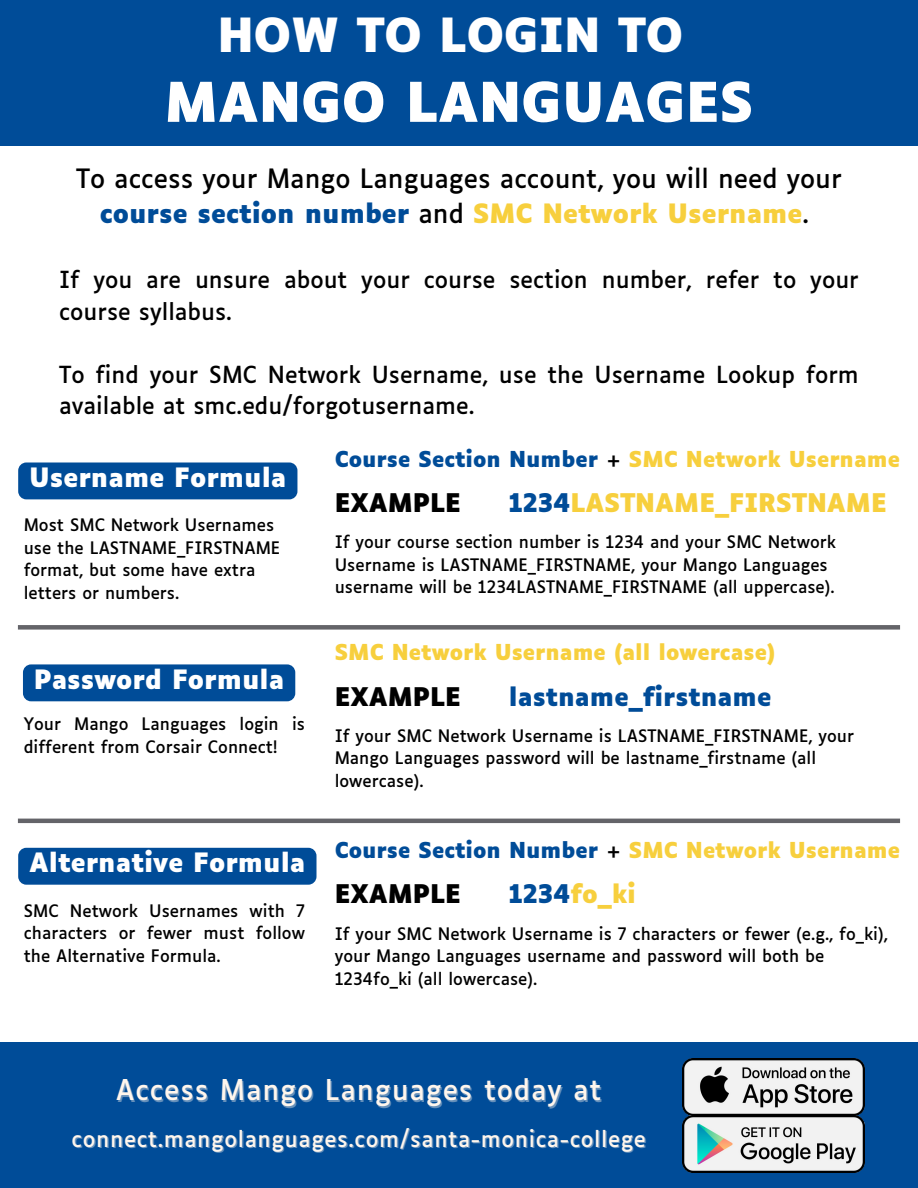
<style>
.page{position:relative;width:918px;height:1188px;background:#fff}
.page>*{position:absolute;margin:0;border:0;box-sizing:border-box;transform-origin:0 0}
.t1{font:700 52.5px "Luciole";color:#fff}
.t2{font:700 45px "Luciole";color:#fff}
.t3{font:27.45px "Luciole";letter-spacing:.03em;color:#fff6ed}
.t4{font:25.5px/34.8px "Luciole";color:#000;text-align:center}
.t5{font:700 25.5px "Luciole";color:#fff}
.t6{font:700 24.6px "Luciole";color:#f7cf3d}
.t7{font:700 24.6px "Luciole";color:#000}
.t8{font:700 24.6px "Luciole";color:#004c98}
.t9{font:22.5px/31.5px "Luciole";color:#000}
.t10{font:21.45px "Luciole";letter-spacing:.03em;color:#fff6ed}
.t11{font:700 21px "Luciole";color:#004c98}
.t12{font:700 21px "Luciole";color:#f7cf3d}
.t13{font:16.5px/22.5px "Luciole";color:#000}
.s1{font-weight:700;color:#004c98}
.s2{font-weight:700;color:#f7cf3d}
.s3{font-weight:400;color:#000}
.s4{color:#f7cf3d}
.s5{color:#004c98}
</style>
<div class="page">
<div style="left:0;top:0;width:918px;height:145px;background:#004c98"></div>
<div style="left:0;top:1043px;width:918px;height:145px;background:#004c98"></div>
<img style="left:683px;top:1058px;width:182px;height:115px">
<div style="left:18px;top:625px;width:882px;height:5px;background:#646469"></div>
<div style="left:18px;top:463px;width:279px;height:36px;background:#004c98;border-radius:8px"></div>
<div style="left:23px;top:664px;width:272px;height:37px;background:#004c98;border-radius:8px"></div>
<div style="left:18px;top:848px;width:299px;height:37px;background:#004c98;border-radius:8px"></div>
<hr style="left:18px;top:819px;width:882px;height:4px;background:#646469">
<h6 class="t2" style="left:217px;top:17px;width:467px">HOW TO LOGIN TO</h6>
<h6 class="t1" style="left:164px;top:80px;width:591px">MANGO LANGUAGES</h6>
<h6 class="t4" style="left:76px;top:164px;width:767px">To access your Mango Languages account, you will need your <span class="s1">course section number</span> and <span class="s2">SMC Network Username</span>.</h6>
<p class="t9" style="left:59px;top:266px;width:801px">If you are unsure about your course section number, refer to your course syllabus.</p>
<h2 class="t9" style="left:59px;top:361px;width:801px">To find your SMC Network Username, use the Username Lookup form available at smc.edu/forgotusername.</h2>
<h4 class="t5" style="left:29px;top:467px;width:259px">Username Formula</h4>
<p class="t13" style="left:24px;top:516px;width:258px">Most SMC Network Usernames use the LASTNAME_FIRSTNAME format, but some have extra letters or numbers.</p>
<h5 class="t5" style="left:34px;top:669px;width:252px">Password Formula</h5>
<p class="t13" style="left:24px;top:714px;width:283px">Your Mango Languages login is different from Corsair Connect!</p>
<h2 class="t5" style="left:29px;top:852px;width:278px">Alternative Formula</h2>
<p class="t13" style="left:24px;top:901px;width:283px;text-align:justify">SMC Network Usernames with 7 characters or fewer must follow the Alternative Formula.</p>
<p class="t11" style="left:335px;top:450px;width:567px">Course Section Number <span class="s3">+</span> <span class="s4">SMC Network Username</span></p>
<h2 class="t7" style="left:335px;top:493px;width:128px">EXAMPLE</h2>
<h2 class="t6" style="left:509px;top:493px;width:380px"><span class="s5">1234</span>LASTNAME_FIRSTNAME</h2>
<p class="t13" style="left:335px;top:533px;width:503px">If your course section number is 1234 and your SMC Network<br>Username is LASTNAME_FIRSTNAME, your Mango Languages username will be 1234LASTNAME_FIRSTNAME (all uppercase).</p>
<h3 class="t12" style="left:335px;top:643px;width:442px">SMC Network Username (all lowercase)</h3>
<p class="t7" style="left:335px;top:686px;width:128px">EXAMPLE</p>
<p class="t8" style="left:509px;top:686px;width:264px">lastname_firstname</p>
<p class="t13" style="left:335px;top:726px;width:521px">If your SMC Network Username is LASTNAME_FIRSTNAME, your<br>Mango Languages password will be lastname_firstname (all lowercase).</p>
<p class="t11" style="left:335px;top:841px;width:567px">Course Section Number <span class="s3">+</span> <span class="s4">SMC Network Username</span></p>
<h5 class="t7" style="left:335px;top:884px;width:128px">EXAMPLE</h5>
<h5 class="t6" style="left:509px;top:884px;width:129px"><span class="s5">1234</span>fo_ki</h5>
<p class="t13" style="left:335px;top:924px;width:555px">If your SMC Network Username is 7 characters or fewer (e.g., fo_ki), your Mango Languages username and password will both be<br>1234fo_ki (all lowercase).</p>
<p class="t3" style="left:116px;top:1079px;width:487px">Access Mango Languages today at</p>
<p class="t10" style="left:72px;top:1130px;width:576px">connect.mangolanguages.com/santa-monica-college</p>
</div>
